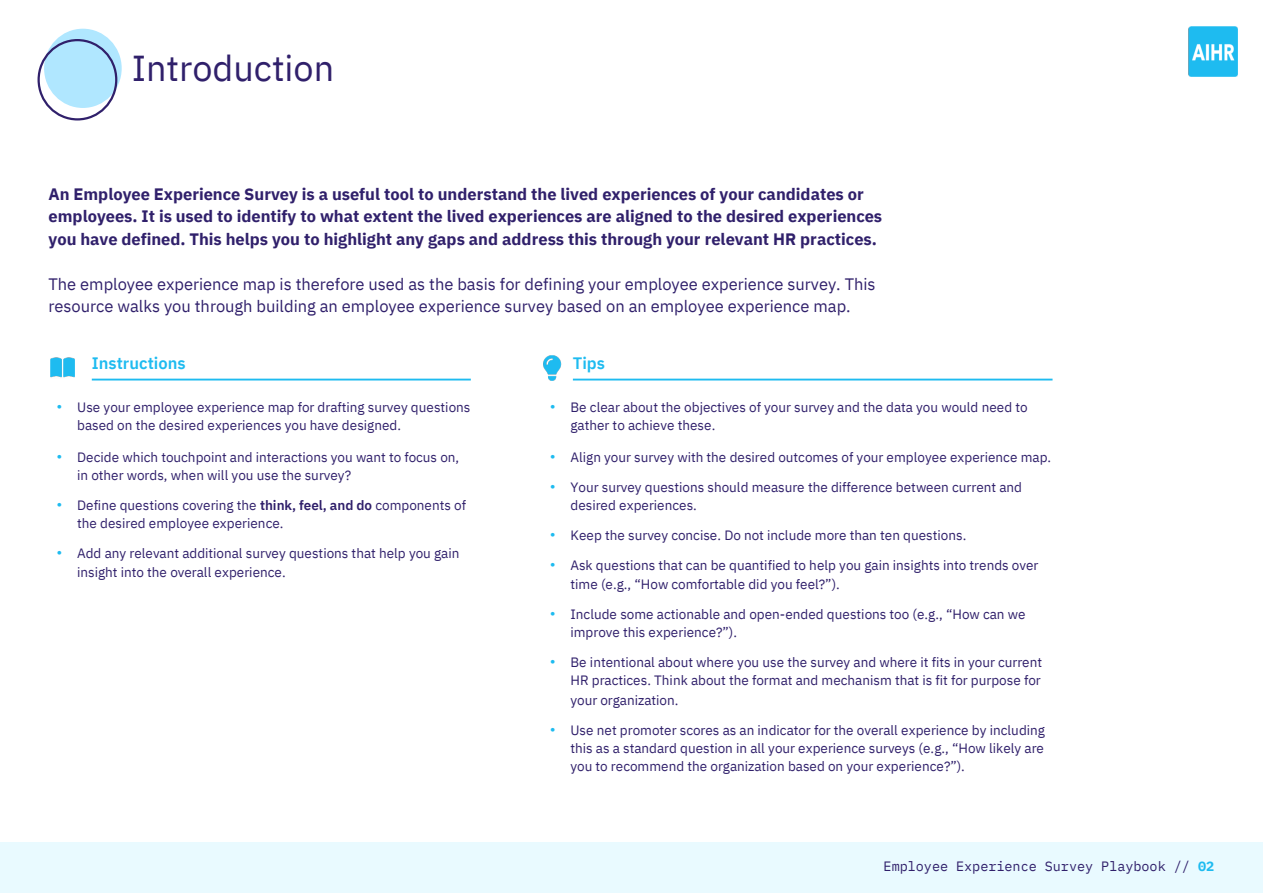
<style>
.page{position:relative;width:1263px;height:893px;background:#fff}
.page>*{position:absolute;margin:0;border:0;box-sizing:border-box;transform-origin:0 0}
.t1{font:36px "IBM Plex Sans";color:#30206b}
.t2{font:700 16.5px/22.5px "IBM Plex Sans";color:#30206b}
.t3{font:16.5px/22.4px "IBM Plex Sans";color:#30206b}
.t4{font:600 16.5px "IBM Plex Sans";color:#1ebbf0}
.t5{font:13.5px/18px "IBM Plex Sans";color:#30206b}
.t6{font:13.5px "IBM Plex Mono";letter-spacing:-.005em;color:#30206b}
.s1{font-family:"Arial";font-size:15px;color:#1ebbf0}
.s2{font-weight:600}
.s3{font-weight:700;color:#1ebbf0}
</style>
<div class="page">
<img style="left:1188px;top:27px;width:50px;height:49px">
<div style="left:0;top:842px;width:1263px;height:51px;background:#e9faff"></div>
<div style="left:44px;top:29px;width:78px;height:79px;background:#b0e7ff;border-radius:50%"></div>
<div style="left:38px;top:39px;width:79px;height:82px;border:2px solid #30206b;border-radius:50%"></div>
<hr style="left:92px;top:379px;width:379px;height:1px;background:#1ebbf0">
<hr style="left:573px;top:379px;width:479px;height:1px;background:#1ebbf0">
<img style="left:50px;top:357px;width:25px;height:21px">
<img style="left:543px;top:355px;width:19px;height:26px">
<h1 class="t1" style="left:132px;top:41px;width:204px">Introduction</h1>
<p class="t2" style="left:49px;top:181px;width:835px">An Employee Experience Survey is a useful tool to understand the lived experiences of your candidates or employees. It is used to identify to what extent the lived experiences are aligned to the desired experiences you have defined. This helps you to highlight any gaps and address this through your relevant HR practices.</p>
<p class="t3" style="left:49px;top:271px;width:829px">The employee experience map is therefore used as the basis for defining your employee experience survey. This resource walks you through building an employee experience survey based on an employee experience map.</p>
<p class="t4" style="left:92px;top:350px;width:95px">Instructions</p>
<p class="t4" style="left:573px;top:350px;width:34px">Tips</p>
<p class="t5" style="left:77px;top:397px;width:395px;text-indent:-20px"><span class="s1">•</span> Use your employee experience map for drafting survey questions based on the desired experiences you have designed.</p>
<p class="t5" style="left:77px;top:447px;width:384px;text-indent:-20px"><span class="s1">•</span> Decide which touchpoint and interactions you want to focus on, in other words, when will you use the survey?</p>
<p class="t5" style="left:77px;top:495px;width:390px;text-indent:-20px"><span class="s1">•</span> Define questions covering the <span class="s2">think, feel, and do</span> components of the desired employee experience.</p>
<p class="t5" style="left:77px;top:542px;width:384px;line-height:19.5px;text-indent:-20px"><span class="s1">•</span> Add any relevant additional survey questions that help you gain insight into the overall experience.</p>
<p class="t5" style="left:570px;top:397px;width:459px;text-indent:-20px"><span class="s1">•</span> Be clear about the objectives of your survey and the data you would need to gather to achieve these.</p>
<p class="t5" style="left:550px;top:447px;width:502px"><span class="s1">•</span> Align your survey with the desired outcomes of your employee experience map.</p>
<p class="t5" style="left:570px;top:477px;width:453px;text-indent:-20px"><span class="s1">•</span> Your survey questions should measure the difference between current and desired experiences.</p>
<p class="t5" style="left:550px;top:525px;width:418px"><span class="s1">•</span> Keep the survey concise. Do not include more than ten questions.</p>
<p class="t5" style="left:570px;top:554px;width:469px;line-height:19.5px;text-indent:-20px"><span class="s1">•</span> Ask questions that can be quantified to help you gain insights into trends over time (e.g., “How comfortable did you feel?”).</p>
<p class="t5" style="left:570px;top:604px;width:456px;text-indent:-20px"><span class="s1">•</span> Include some actionable and open-ended questions too (e.g., “How can we improve this experience?”).</p>
<p class="t5" style="left:550px;top:652px;width:493px;text-align:right"><span class="s1">•</span> Be intentional about where you use the survey and where it fits in your current<br>HR practices. Think about the format and mechanism that is fit for purpose for</p>
<p class="t5" style="left:570px;top:690px;width:109px">your organization.</p>
<p class="t5" style="left:570px;top:720px;width:476px;text-align:justify;text-indent:-20px"><span class="s1">•</span> Use net promoter scores as an indicator for the overall experience by including this as a standard question in all your experience surveys (e.g., “How likely are you to recommend the organization based on your experience?”).</p>
<p class="t6" style="left:884px;top:856px;width:332px">Employee Experience Survey Playbook // <span class="s3">02</span></p>
</div>
